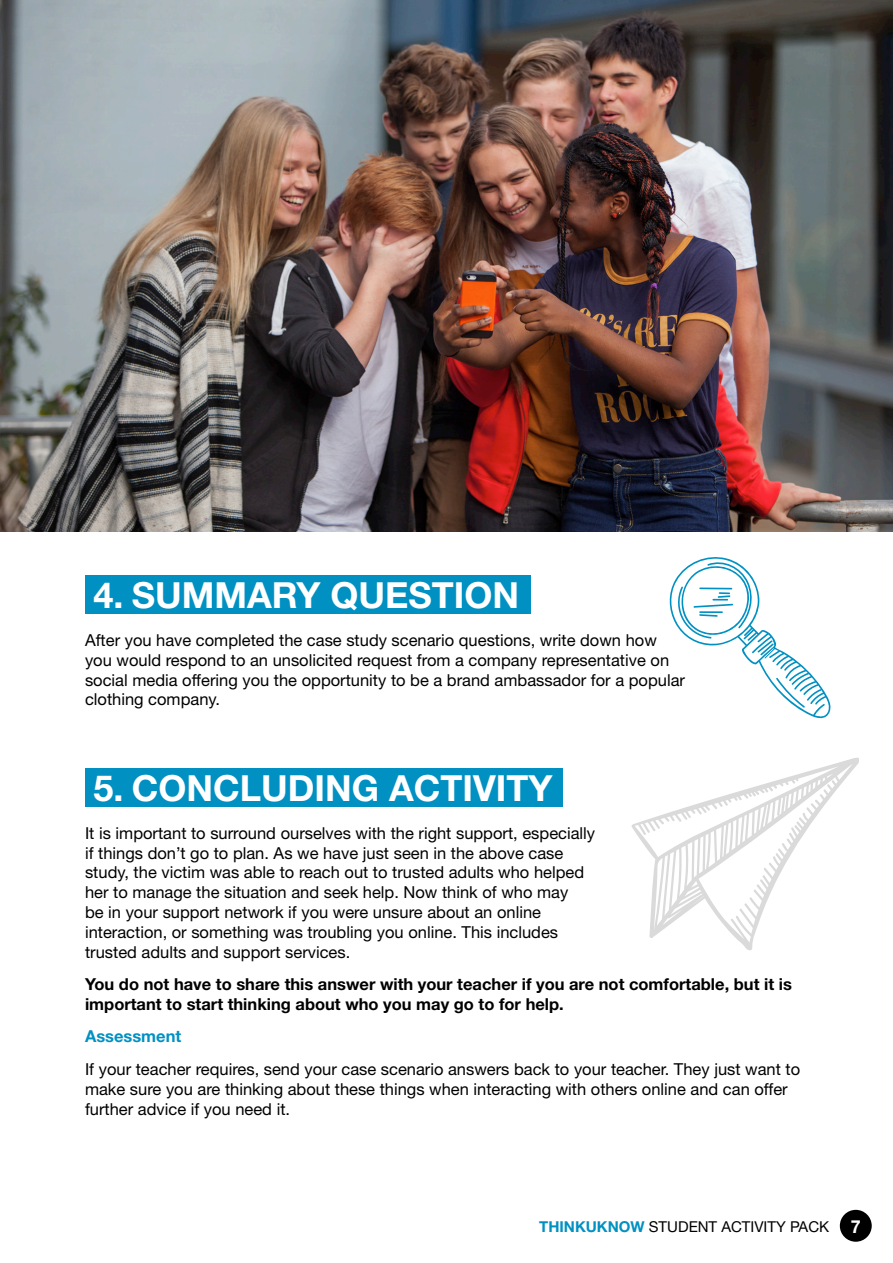
<style>
.page{position:relative;width:893px;height:1263px;background:#fff}
.page>*{position:absolute;margin:0;border:0;box-sizing:border-box;transform-origin:0 0}
.Heading_1_indent{font:700 36px "Helvetica Neue";color:#fff}
.Text{font:16.5px/19.8px "Helvetica Neue";color:#000}
.Text-2{font:700 16.5px/19.8px "Helvetica Neue";color:#000}
.Text-3{font:700 16.5px "Helvetica Neue";color:#0091c2}
.t1{font:15px "Helvetica Neue";color:#000}
.s1{font-weight:700;color:#0091c2}
.s2{font-weight:700;font-size:18px;color:#fff}
</style>
<div class="page">
<div style="left:840px;top:1210px;width:32px;height:32px;background:#000;border-radius:50%"></div>
<div style="left:85px;top:575px;width:445px;height:38px;background:#0091c2"></div>
<div style="left:85px;top:768px;width:478px;height:38px;background:#0091c2"></div>
<img style="left:0;top:0;width:893px;height:531px">
<svg style="left:631px;top:757px;width:228px;height:194px"></svg>
<svg style="left:669px;top:557px;width:162px;height:162px"></svg>
<p class="Heading_1_indent" style="left:94px;top:573px;width:427px">4. SUMMARY QUESTION</p>
<p class="Text" style="left:85px;top:630px;width:601px">After you have completed the case study scenario questions, write down how you would respond to an unsolicited request from a company representative on social media offering you the opportunity to be a brand ambassador for a popular clothing company.</p>
<p class="Heading_1_indent" style="left:94px;top:766px;width:460px">5. CONCLUDING ACTIVITY</p>
<p class="Text" style="left:85px;top:823px;width:512px">It is important to surround ourselves with the right support, especially if things don’t go to plan. As we have just seen in the above case study, the victim was able to reach out to trusted adults who helped her to manage the situation and seek help. Now think of who may<br>be in your support network if you were unsure about an online interaction, or something was troubling you online. This includes trusted adults and support services.</p>
<p class="Text-2" style="left:85px;top:974px;width:708px">You do not have to share this answer with your teacher if you are not comfortable, but it is important to start thinking about who you may go to for help.</p>
<p class="Text-3" style="left:85px;top:1026px;width:98px">Assessment</p>
<p class="Text" style="left:85px;top:1059px;width:717px">If your teacher requires, send your case scenario answers back to your teacher. They just want to make sure you are thinking about these things when interacting with others online and can offer further advice if you need it.</p>
<p class="t1" style="left:539px;top:1217px;width:323px"><span class="s1">THINKUKNOW</span> STUDENT ACTIVITY PACK <span class="s2">7</span></p>
</div>
